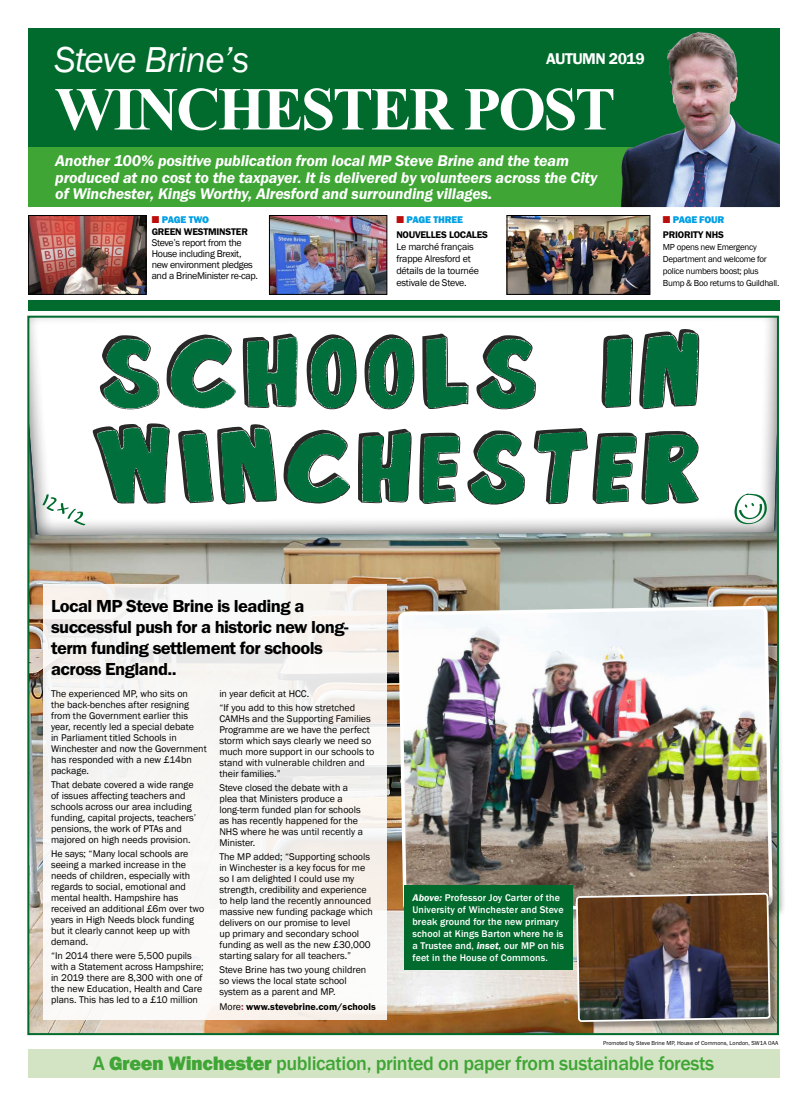
<style>
.page{position:relative;width:808px;height:1106px;background:#fff}
.page>*{position:absolute;margin:0;border:0;box-sizing:border-box;transform-origin:0 0}
.t1{font:700 61px "Times New Roman";letter-spacing:-.04em;color:#fff}
.t2{font:italic 37px "Franklin Gothic";letter-spacing:-.025em;color:#fff}
.t3{font:500 20px "Franklin Gothic";letter-spacing:-.02em;color:#3fa535}
.t4{font:600 18px/21px "Franklin Got ITC";letter-spacing:-.03em;color:#000}
.t5{font:italic 600 16px/16.5px "Franklin Got ITC";letter-spacing:-.01em;color:#fff}
.t6{font:600 16px "Franklin Gothic";letter-spacing:-.03em;color:#fff}
.t7{font:10px/11px "Franklin Gothic";color:#000}
.t8{font:500 10px/12px "Franklin Gothic";letter-spacing:.01em;color:#fff}
.t9{font:10px/11px "Franklin Gothic";letter-spacing:-.03em;color:#000}
.t10{font:10px/12px "Franklin Gothic";letter-spacing:-.02em;color:#000}
.t11{font:600 10px "Franklin Got ITC";letter-spacing:-.02em;color:#000}
.t12{font:600 10px "Franklin Got ITC";color:#000}
.t13{font:800 10px "Franklin Gothic";letter-spacing:-.02em;color:#009fe3}
.t14{font:9px/12px "Franklin Gothic";letter-spacing:-.03em;color:#000}
.t15{font:6px "Franklin Got ITC";color:#000}
.s1{color:#bb0e0c}
.s2{font-family:"Franklin Gothic";font-weight:400}
.s3{color:#a02060}
.s4{font-weight:600;font-style:italic}
.s5{font-weight:800}
</style>
<div class="page">
<img style="left:30px;top:537px;width:746px;height:495px">
<div style="left:43px;top:584px;width:344px;height:435px;background:linear-gradient(to bottom,#f4f2f1,#fbf9f7)"></div>
<div style="left:400px;top:608px;width:387px;height:318px;background:#000;opacity:.35"></div>
<img style="left:396px;top:216px;width:375px;height:862px">
<div style="left:28px;top:1049px;width:752px;height:28px;background:#d2e4c4"></div>
<svg style="left:602px;top:1030px;width:177px;height:19px"></svg>
<div style="left:28px;top:28px;width:752px;height:134px;background:#006b2d"></div>
<div style="left:28px;top:147px;width:752px;height:60px;background:#3fa535"></div>
<img style="left:30px;top:217px;width:114px;height:76px">
<div style="left:28px;top:215px;width:118px;height:80px;border:1px solid #000"></div>
<img style="left:509px;top:217px;width:139px;height:76px">
<div style="left:507px;top:215px;width:143px;height:80px;border:1px solid #000"></div>
<img style="left:621px;top:32px;width:159px;height:175px">
<img style="left:271px;top:217px;width:114px;height:76px">
<div style="left:269px;top:215px;width:118px;height:80px;border:1px solid #000"></div>
<div style="left:577px;top:893px;width:201px;height:136px;background:#000;opacity:.35"></div>
<img style="left:575px;top:689px;width:195px;height:332px">
<div style="left:404px;top:885px;width:169px;height:84px;background:#006b2d"></div>
<svg style="left:30px;top:298px;width:746px;height:239px"></svg>
<div style="left:1px;top:306px;width:806px;height:10px;background:#fff"></div>
<div style="left:28px;top:300px;width:752px;height:10px;background:#006b2d"></div>
<img style="left:61px;top:391px;width:86px;height:147px">
<img style="left:147px;top:444px;width:39px;height:94px">
<img style="left:186px;top:504px;width:125px;height:35px">
<img style="left:252px;top:444px;width:74px;height:94px">
<img style="left:326px;top:444px;width:61px;height:94px">
<img style="left:387px;top:444px;width:49px;height:95px">
<img style="left:436px;top:444px;width:66px;height:95px">
<img style="left:502px;top:444px;width:59px;height:95px">
<img style="left:561px;top:504px;width:49px;height:35px">
<img style="left:610px;top:444px;width:123px;height:95px">
<img style="left:607px;top:297px;width:127px;height:147px">
<img style="left:570px;top:302px;width:98px;height:126px">
<img style="left:503px;top:310px;width:67px;height:134px">
<img style="left:449px;top:310px;width:54px;height:134px">
<img style="left:270px;top:310px;width:179px;height:134px">
<svg style="left:639px;top:329px;width:60px;height:80px;background:#317b58"></svg>
<svg style="left:601px;top:334px;width:32px;height:74px;background:#297451"></svg>
<svg style="left:534px;top:428px;width:165px;height:76px"></svg>
<svg style="left:476px;top:335px;width:60px;height:74px"></svg>
<svg style="left:467px;top:430px;width:58px;height:74px"></svg>
<svg style="left:422px;top:333px;width:46px;height:76px"></svg>
<svg style="left:419px;top:433px;width:41px;height:71px"></svg>
<svg style="left:364px;top:334px;width:50px;height:75px"></svg>
<svg style="left:358px;top:429px;width:53px;height:74px;background:#307655"></svg>
<svg style="left:283px;top:429px;width:67px;height:74px"></svg>
<svg style="left:306px;top:334px;width:51px;height:75px"></svg>
<svg style="left:270px;top:334px;width:28px;height:74px;background:#367d5b"></svg>
<img style="left:194px;top:310px;width:76px;height:114px">
<svg style="left:194px;top:334px;width:42px;height:74px"></svg>
<svg style="left:178px;top:424px;width:99px;height:80px"></svg>
<img style="left:69px;top:310px;width:125px;height:134px">
<svg style="left:99px;top:335px;width:61px;height:74px"></svg>
<svg style="left:92px;top:423px;width:78px;height:80px"></svg>
<svg style="left:734px;top:493px;width:33px;height:32px"></svg>
<svg style="left:42px;top:494px;width:44px;height:31px"></svg>
<h2 class="t2" style="left:55px;top:37px;width:196px">Steve Brine’s</h2>
<h1 class="t1" style="left:55px;top:67px;width:562px">WINCHESTER POST</h1>
<h3 class="t6" style="left:546px;top:49px;width:100px">AUTUMN 2019</h3>
<h3 class="t5" style="left:55px;top:152px;width:544px">Another 100% positive publication from local MP Steve Brine and the team produced at no cost to the taxpayer. It is delivered by volunteers across the City of Winchester, Kings Worthy, Alresford and surrounding villages.</h3>
<p class="t13" style="left:152px;top:213px;width:59px"><span class="s1">■</span> PAGE TWO</p>
<p class="t11" style="left:152px;top:226px;width:98px">GREEN WESTMINSTER</p>
<p class="t9" style="left:152px;top:238px;width:108px">Steve’s report from the<br>House including Brexit, new environment pledges and a BrineMinister re-cap.</p>
<p class="t13" style="left:396px;top:213px;width:68px"><span class="s1">■</span> PAGE THREE</p>
<p class="t11" style="left:396px;top:229px;width:93px">NOUVELLES LOCALES</p>
<p class="t10" style="left:396px;top:241px;width:84px">Le marché français frappe Alresford et détails de la tournée estivale de Steve.</p>
<p class="t13" style="left:663px;top:213px;width:63px"><span class="s1">■</span> PAGE FOUR</p>
<p class="t11" style="left:663px;top:229px;width:63px">PRIORITY NHS</p>
<p class="t14" style="left:663px;top:241px;width:118px">MP opens new Emergency<br>Department and welcome for police numbers boost; plus<br>Bump &amp; Boo returns to Guildhall.</p>
<h3 class="t4" style="left:51px;top:595px;width:299px">Local MP Steve Brine is leading a successful push for a historic new long&shy;term funding settlement for schools across England..</h3>
<p class="t7" style="left:51px;top:688px;width:157px">The experienced MP, who sits on<br>the back-benches after resigning from the Government earlier this year, recently led a special debate<br>in Parliament titled Schools in<br>Winchester and now the Government has responded with a new £14bn package.</p>
<p class="t7" style="left:51px;top:779px;width:147px">That debate covered a wide range of issues affecting teachers and schools across our area including funding, capital projects, teachers’ pensions, the work of PTAs and majored on high needs provision.</p>
<p class="t7" style="left:51px;top:848px;width:155px">He says; “Many local schools are seeing a marked increase in the needs of children, especially with regards to social, emotional and mental health. Hampshire has received an additional £6m over two years in High Needs block funding but it clearly cannot keep up with demand.</p>
<p class="t7" style="left:51px;top:950px;width:154px">“In 2014 there were 5,500 pupils with a Statement across Hampshire; in 2019 there are 8,300 with one of the new Education, Health and Care plans. This has led to a £10 million</p>
<p class="t7" style="left:219px;top:687px;width:137px;line-height:13.8px">in year deficit at HCC.<br>“If you add to this how stretched</p>
<p class="t7" style="left:219px;top:713px;width:156px">CAMHs and the Supporting Families<br>Programme are we have the perfect storm which says clearly we need so much more support in our schools to stand with vulnerable children and their families.”</p>
<p class="t7" style="left:219px;top:782px;width:145px">Steve closed the debate with a plea that Ministers produce a long-term funded plan for schools as has recently happened for the<br>NHS where he was until recently a<br>Minister.</p>
<p class="t7" style="left:219px;top:851px;width:155px">The MP added; “Supporting schools in Winchester is a key focus for me so I am delighted I could use my strength, credibility and experience to help land the recently announced massive new funding package which delivers on our promise to level<br>up primary and secondary school funding as well as the new £30,000 starting salary for all teachers.”</p>
<p class="t7" style="left:219px;top:964px;width:148px">Steve Brine has two young children so views the local state school system as a parent and MP.</p>
<p class="t12" style="left:219px;top:1000px;width:158px"><span class="s2">More</span><span class="s3">:</span> www.stevebrine.com/schools</p>
<p class="t8" style="left:412px;top:891px;width:153px"><span class="s4">Above:</span> Professor Joy Carter of the<br>University of Winchester and Steve break ground for the new primary school at Kings Barton where he is a Trustee and, <span class="s4">inset,</span> our MP on his feet in the House of Commons.</p>
<p class="t15" style="left:603px;top:1039px;width:177px">Promoted by Steve Brine MP, House of Commons, London, SW1A 0AA</p>
<h3 class="t3" style="left:93px;top:1050px;width:623px">A <span class="s5">Green Winchester</span> publication, printed on paper from sustainable forests</h3>
</div>
